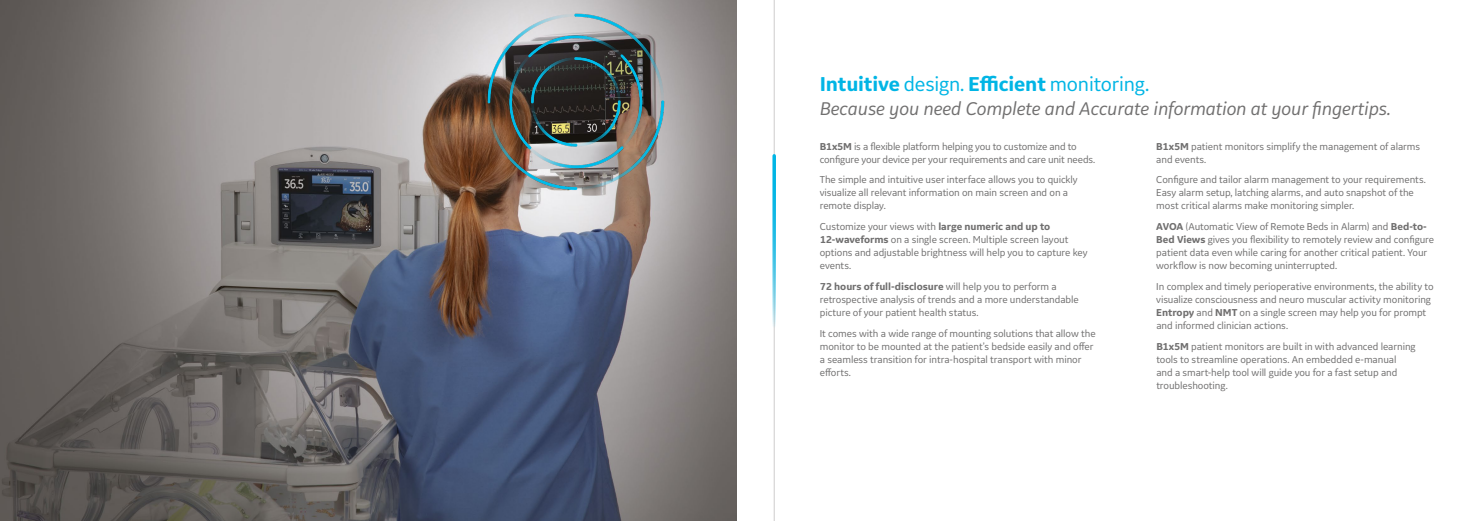
<style>
.page{position:relative;width:1474px;height:521px;background:#fff}
.page>*{position:absolute;margin:0;border:0;box-sizing:border-box;transform-origin:0 0}
.t1{font:700 21px "GE Inspira Sans";letter-spacing:-.01em;color:#00b5e5}
.t2{font:italic 19.25px "GE Inspira Sans";letter-spacing:-.005em;color:#706f6f}
.t3{font:10.5px/13.1px "GE Inspira Sans";letter-spacing:-.01em;color:#706f6f}
.s1{font-weight:400}
.s2{font-weight:700}
</style>
<div class="page">
<img style="left:0;top:0;width:737px;height:521px">
<hr style="left:773px;top:0;width:1px;height:521px;background:#cecdcd">
<svg style="left:772px;top:156px;width:4px;height:170px"></svg>
<img style="left:402px;top:0;width:297px;height:274px">
<h1 class="t1" style="left:819px;top:71px;width:331px">Intuitive <span class="s1">design.</span> Efficient <span class="s1">monitoring.</span></h1>
<h2 class="t2" style="left:819px;top:96px;width:572px">Because you need Complete and Accurate information at your fingertips.</h2>
<p class="t3" style="left:819px;top:139px;width:277px"><span class="s2">B1x5M</span> is a flexible platform helping you to customize and to configure your device per your requirements and care unit needs.</p>
<p class="t3" style="left:819px;top:173px;width:259px">The simple and intuitive user interface allows you to quickly visualize all relevant information on main screen and on a remote display.</p>
<p class="t3" style="left:819px;top:220px;width:269px">Customize your views with <span class="s2">large numeric and up to 12-waveforms</span> on a single screen. Multiple screen layout options and adjustable brightness will help you to capture key events.</p>
<p class="t3" style="left:819px;top:280px;width:260px"><span class="s2">72 hours of full-disclosure</span> will help you to perform a retrospective analysis of trends and a more understandable picture of your patient health status.</p>
<p class="t3" style="left:819px;top:326px;width:277px">It comes with a wide range of mounting solutions that allow the monitor to be mounted at the patient’s bedside easily and offer a seamless transition for intra-hospital transport with minor efforts.</p>
<p class="t3" style="left:1156px;top:139px;width:265px"><span class="s2">B1x5M</span> patient monitors simplify the management of alarms and events.</p>
<p class="t3" style="left:1156px;top:173px;width:271px">Configure and tailor alarm management to your requirements.<br>Easy alarm setup, latching alarms, and auto snapshot of the most critical alarms make monitoring simpler.</p>
<p class="t3" style="left:1156px;top:220px;width:279px"><span class="s2">AVOA</span> (Automatic View of Remote Beds in Alarm) and <span class="s2">Bed-to-Bed Views</span> gives you flexibility to remotely review and configure patient data even while caring for another critical patient. Your workflow is now becoming uninterrupted.</p>
<p class="t3" style="left:1156px;top:280px;width:279px">In complex and timely perioperative environments, the ability to visualize consciousness and neuro muscular activity monitoring <span class="s2">Entropy</span> and <span class="s2">NMT</span> on a single screen may help you for prompt and informed clinician actions.</p>
<p class="t3" style="left:1156px;top:340px;width:261px"><span class="s2">B1x5M</span> patient monitors are built in with advanced learning tools to streamline operations. An embedded e-manual<br>and a smart-help tool will guide you for a fast setup and troubleshooting.</p>
</div>
